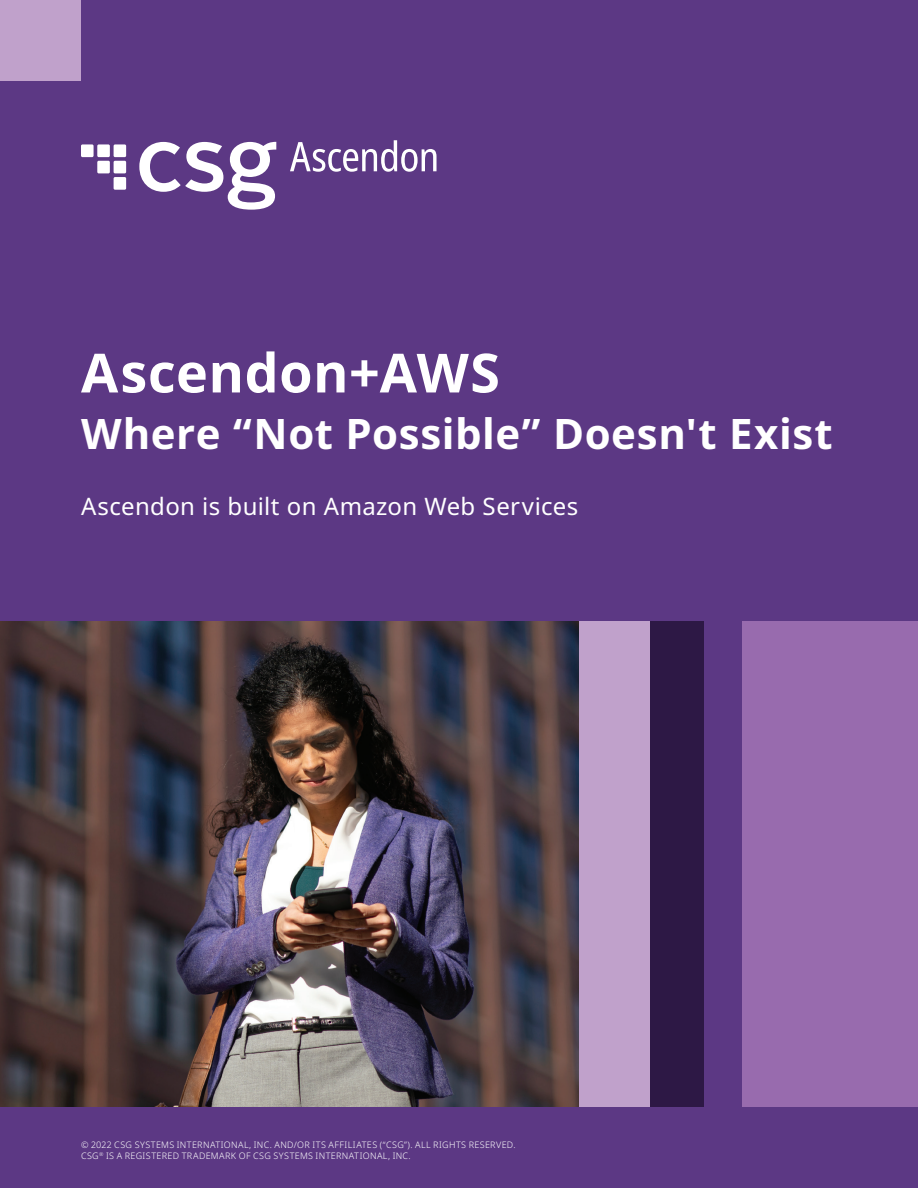
<style>
.page{position:relative;width:918px;height:1188px;background:#5c3884}
.page>*{position:absolute;margin:0;border:0;box-sizing:border-box;transform-origin:0 0}
.t1{font:700 54px "Noto Sans";letter-spacing:.01em;color:#fff}
.t2{font:700 42px "Noto Sans";letter-spacing:.015em;color:#fff}
.t3{font:24px "Noto Sans";letter-spacing:.015em;color:#fff}
.t4{font:300 9px/10.8px "Noto Sans";letter-spacing:.045em;color:#fff}
</style>
<div class="page">
<div style="left:569px;top:621px;width:81px;height:486px;background:#c0a1cb"></div>
<div style="left:742px;top:621px;width:176px;height:486px;background:#986bae"></div>
<div style="left:650px;top:621px;width:54px;height:486px;background:#2d1845"></div>
<svg style="left:139px;top:142px;width:137px;height:68px"></svg>
<div style="left:114px;top:177px;width:12px;height:13px;background:#fff;border-radius:2px"></div>
<div style="left:97px;top:161px;width:13px;height:12px;background:#fff;border-radius:2px"></div>
<div style="left:114px;top:161px;width:12px;height:12px;background:#fff;border-radius:2px"></div>
<div style="left:81px;top:144px;width:13px;height:13px;background:#fff;border-radius:2px"></div>
<div style="left:97px;top:144px;width:13px;height:13px;background:#fff;border-radius:2px"></div>
<div style="left:114px;top:144px;width:12px;height:13px;background:#fff;border-radius:2px"></div>
<svg style="left:290px;top:140px;width:147px;height:32px"></svg>
<div style="left:0;top:0;width:81px;height:81px;background:#c0a1cb"></div>
<img style="left:0;top:621px;width:578px;height:486px">
<h1 class="t1" style="left:81px;top:335px;width:420px">Ascendon+AWS</h1>
<h2 class="t2" style="left:81px;top:405px;width:753px">Where “Not Possible” Doesn't Exist</h2>
<h3 class="t3" style="left:81px;top:489px;width:499px">Ascendon is built on Amazon Web Services</h3>
<p class="t4" style="left:81px;top:1139px;width:436px">© 2022 CSG SYSTEMS INTERNATIONAL, INC. AND/OR ITS AFFILIATES (“CSG”). ALL RIGHTS RESERVED.<br>CSG<sup>®</sup> IS A REGISTERED TRADEMARK OF CSG SYSTEMS INTERNATIONAL, INC.</p>
</div>
